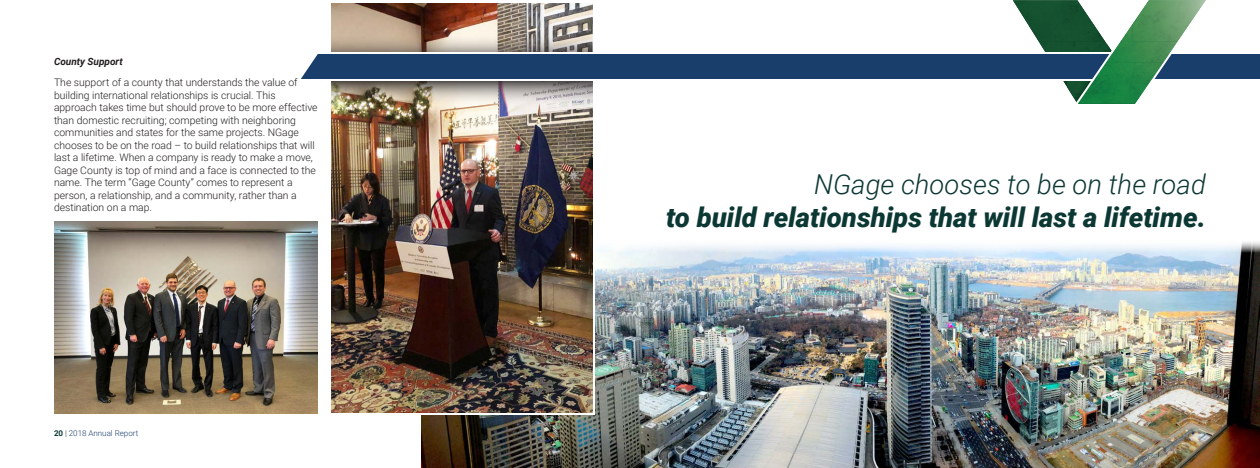
<style>
.page{position:relative;width:1260px;height:468px;background:#fff}
.page>*{position:absolute;margin:0;border:0;box-sizing:border-box;transform-origin:0 0}
.t1{font:italic 900 27.4px "Roboto";color:#0c3834}
.t2{font:italic 300 27.4px "Roboto";color:#0c3834}
.Paragraph_Style_1{font:300 10.4px/12.5px "Roboto";color:#231f20}
.t3{font:italic 700 10px "Roboto";color:#231f20}
.t4{font:300 8px "Roboto";color:#1a3e6c}
.s1{font-weight:700;color:#0c3834}
.s2{color:#231f20}
</style>
<div class="page">
<img style="left:421px;top:242px;width:839px;height:226px">
<img style="left:331px;top:3px;width:264px;height:412px">
<img style="left:54px;top:222px;width:264px;height:192px">
<img style="left:331px;top:83px;width:262px;height:23px">
<svg style="left:331px;top:35px;width:262px;height:16px;background:#afa193"></svg>
<svg style="left:301px;top:51px;width:959px;height:32px"></svg>
<svg style="left:1009px;top:0;width:201px;height:104px"></svg>
<p class="t3" style="left:54px;top:54px;width:70px">County Support</p>
<p class="Paragraph_Style_1" style="left:54px;top:76px;width:265px">The support of a county that understands the value of building international relationships is crucial. This approach takes time but should prove to be more effective than domestic recruiting; competing with neighboring communities and states for the same projects. NGage chooses to be on the road – to build relationships that will last a lifetime. When a company is ready to make a move, Gage County is top of mind and a face is connected to the name. The term “Gage County” comes to represent a person, a relationship, and a community, rather than a destination on a map.</p>
<p class="t4" style="left:54px;top:428px;width:86px"><span class="s1">20</span> <span class="s2">|</span> 2018 Annual Report</p>
<p class="t2" style="left:814px;top:165px;width:393px">NGage chooses to be on the road</p>
<p class="t1" style="left:666px;top:198px;width:541px">to build relationships that will last a lifetime.</p>
</div>
